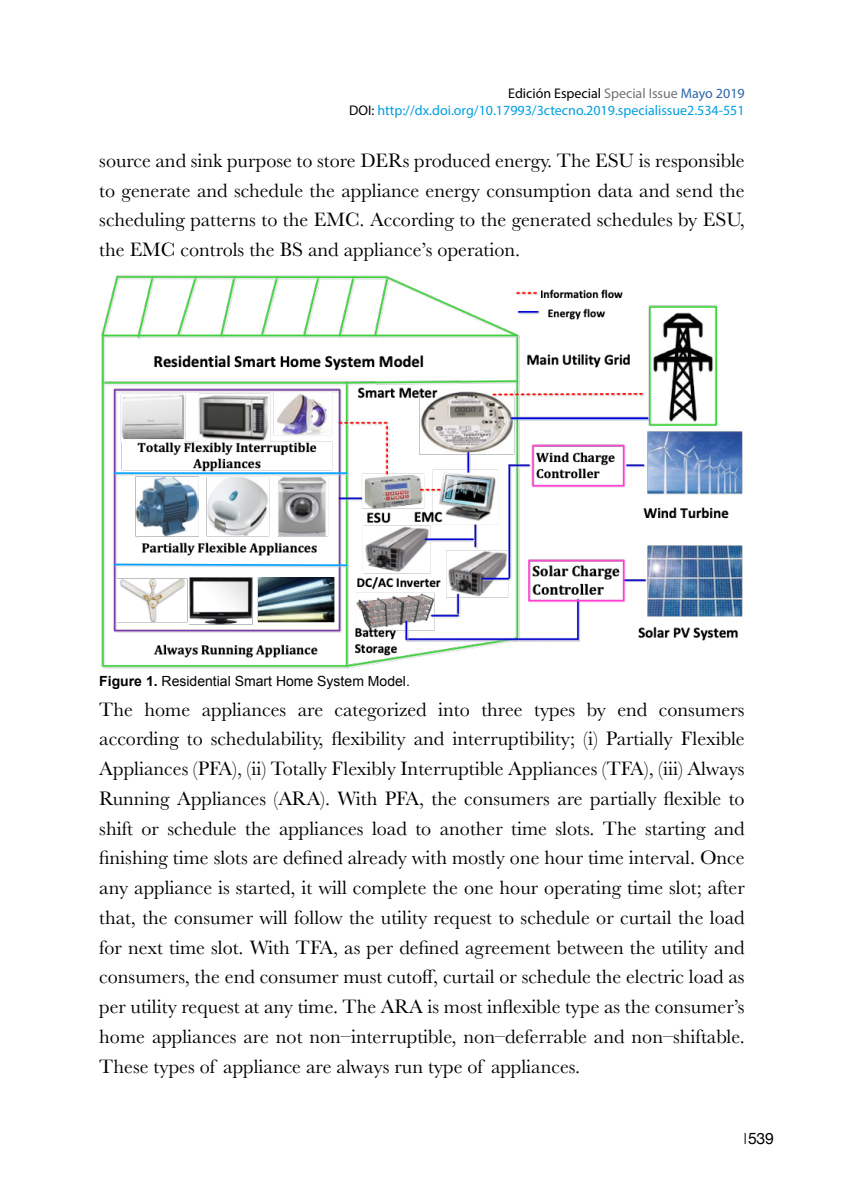
<style>
.page{position:relative;width:844px;height:1191px;background:#fff}
.page>*{position:absolute;margin:0;border:0;box-sizing:border-box;transform-origin:0 0}
.t1{font:20.12px/29.8px "Baskerville";color:#000;text-align:justify}
.t2{font:15.75px "Helvetica Neue";color:#000}
.t3{font:14px/16.8px "Myriad Pro";color:#009ee0;text-align:right}
.t4{font:14px "Arial";color:#000}
.s1{color:#000}
.s2{color:#707172}
.s3{color:#2e66ab}
.s4{font-weight:700}
</style>
<div class="page">
<svg style="left:744px;top:1132px;width:1px;height:12px"></svg>
<img style="left:101px;top:275px;width:641px;height:393px">
<p class="t3" style="left:349px;top:85px;width:397px"><span class="s1">Edición Especial</span> <span class="s2">Special Issue</span> <span class="s3">Mayo 2019<br></span><span class="s1">DOI:</span> http://dx.doi.org/10.17993/3ctecno.2019.specialissue2.534-551</p>
<p class="t1" style="left:99px;top:146px;width:646px">source and sink purpose to store DERs produced energy. The ESU is responsible to generate and schedule the appliance energy consumption data and send the scheduling patterns to the EMC. According to the generated schedules by ESU, the EMC controls the BS and appliance’s operation.</p>
<p class="t4" style="left:99px;top:672px;width:312px"><span class="s4">Figure 1.</span> Residential Smart Home System Model.</p>
<p class="t1" style="left:99px;top:694px;width:646px">The home appliances are categorized into three types by end consumers according to schedulability, flexibility and interruptibility; (i) Partially Flexible Appliances (PFA), (ii) Totally Flexibly Interruptible Appliances (TFA), (iii) Always Running Appliances (ARA). With PFA, the consumers are partially flexible to shift or schedule the appliances load to another time slots. The starting and finishing time slots are defined already with mostly one hour time interval. Once any appliance is started, it will complete the one hour operating time slot; after that, the consumer will follow the utility request to schedule or curtail the load for next time slot. With TFA, as per defined agreement between the utility and consumers, the end consumer must cutoff, curtail or schedule the electric load as per utility request at any time. The ARA is most inflexible type as the consumer’s home appliances are not non–interruptible, non–deferrable and non–shiftable.<br>These types of appliance are always run type of appliances.</p>
<p class="t2" style="left:747px;top:1127px;width:27px">539</p>
</div>
